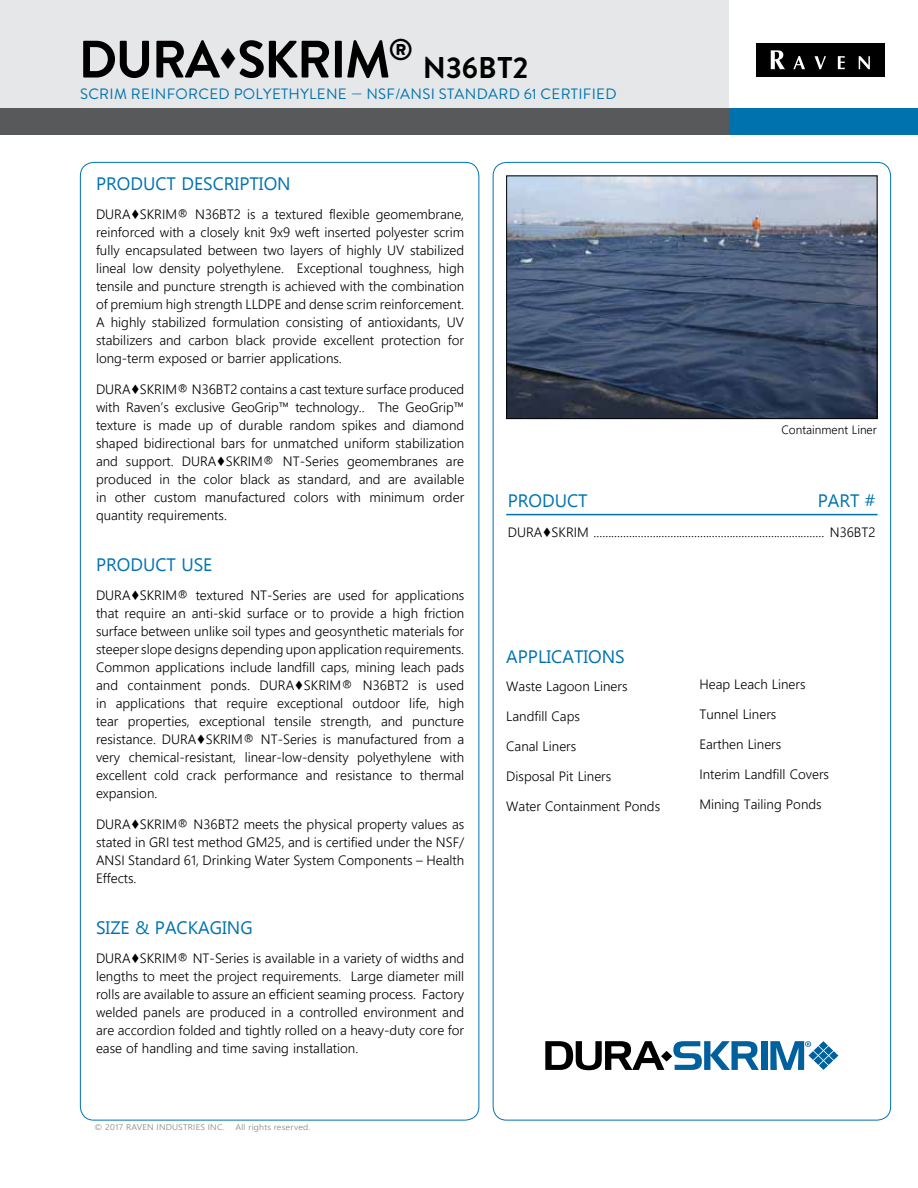
<style>
.page{position:relative;width:918px;height:1188px;background:#fff}
.page>*{position:absolute;margin:0;border:0;box-sizing:border-box;transform-origin:0 0}
.t1{font:700 52.5px "Brandon Grotesque";letter-spacing:-.03em;color:#000}
.t2{font:700 30px "Brandon Grotesque";letter-spacing:.01em;color:#000}
.t3{font:18px "Segoe UI";color:#0073ae}
.t4{font:15px "Brandon Grotesque";letter-spacing:.02em;color:#0073ae}
.t5{font:300 13.5px/18px "Segoe UI";color:#000;text-align:justify}
.t6{font:300 12px "Segoe UI";color:#000}
.t7{font:300 8.25px "Segoe UI";letter-spacing:.02em;color:#808285;scale:1.09 1}
</style>
<div class="page">
<div style="left:0;top:0;width:729px;height:108px;background:#e6e7e8"></div>
<div style="left:756px;top:43px;width:129px;height:34px;background:#000"></div>
<svg style="left:771px;top:50px;width:14px;height:19px"></svg>
<svg style="left:793px;top:56px;width:12px;height:13px"></svg>
<svg style="left:814px;top:56px;width:12px;height:13px"></svg>
<svg style="left:838px;top:56px;width:7px;height:13px"></svg>
<svg style="left:859px;top:56px;width:11px;height:13px"></svg>
<hr style="left:506px;top:514px;width:372px;height:1px;background:#0073ae">
<div style="left:0;top:108px;width:729px;height:27px;background:#58595b"></div>
<div style="left:729px;top:108px;width:189px;height:27px;background:#0073ae"></div>
<img style="left:508px;top:178px;width:368px;height:239px">
<div style="left:506px;top:176px;width:372px;height:243px;border:1px solid #000"></div>
<div style="left:761px;top:1041px;width:6px;height:29px;background:#00609d"></div>
<svg style="left:545px;top:1041px;width:214px;height:29px"></svg>
<svg style="left:770px;top:1041px;width:68px;height:29px"></svg>
<h1 class="t1" style="left:78px;top:23px;width:336px">DURA<sup>♦</sup>SKRIM<sup>®</sup></h1>
<h2 class="t2" style="left:423px;top:46px;width:107px">N36BT2</h2>
<p class="t4" style="left:80px;top:84px;width:538px">SCRIM REINFORCED POLYETHYLENE — NSF/ANSI STANDARD 61 CERTIFIED</p>
<h3 class="t3" style="left:96px;top:171px;width:196px">PRODUCT DESCRIPTION</h3>
<p class="t5" style="left:96px;top:205px;width:370px">DURA♦SKRIM® N36BT2 is a textured flexible geomembrane, reinforced with a closely knit 9x9 weft inserted polyester scrim fully encapsulated between two layers of highly UV stabilized lineal low density polyethylene. Exceptional toughness, high tensile and puncture strength is achieved with the combination of premium high strength LLDPE and dense scrim reinforcement.<br>A highly stabilized formulation consisting of antioxidants, UV stabilizers and carbon black provide excellent protection for long-term exposed or barrier applications.</p>
<p class="t5" style="left:96px;top:380px;width:370px">DURA♦SKRIM® N36BT2 contains a cast texture surface produced with Raven’s exclusive GeoGrip™ technology.. The GeoGrip™ texture is made up of durable random spikes and diamond shaped bidirectional bars for unmatched uniform stabilization and support. DURA♦SKRIM® NT-Series geomembranes are produced in the color black as standard, and are available in other custom manufactured colors with minimum order quantity requirements.</p>
<h3 class="t3" style="left:96px;top:552px;width:118px">PRODUCT USE</h3>
<p class="t5" style="left:96px;top:585px;width:370px">DURA♦SKRIM® textured NT-Series are used for applications that require an anti-skid surface or to provide a high friction surface between unlike soil types and geosynthetic materials for steeper slope designs depending upon application requirements.<br>Common applications include landfill caps, mining leach pads and containment ponds. DURA♦SKRIM® N36BT2 is used in applications that require exceptional outdoor life, high tear properties, exceptional tensile strength, and puncture resistance. DURA♦SKRIM® NT-Series is manufactured from a very chemical-resistant, linear-low-density polyethylene with excellent cold crack performance and resistance to thermal expansion.</p>
<p class="t5" style="left:96px;top:815px;width:370px">DURA♦SKRIM® N36BT2 meets the physical property values as stated in GRI test method GM25, and is certified under the NSF/ ANSI Standard 61, Drinking Water System Components – Health Effects.</p>
<h3 class="t3" style="left:96px;top:915px;width:158px">SIZE &amp; PACKAGING</h3>
<p class="t5" style="left:96px;top:948px;width:370px">DURA♦SKRIM® NT-Series is available in a variety of widths and lengths to meet the project requirements. Large diameter mill rolls are available to assure an efficient seaming process. Factory welded panels are produced in a controlled environment and are accordion folded and tightly rolled on a heavy-duty core for ease of handling and time saving installation.</p>
<p class="t7" style="left:94px;top:1121px;width:121px">© 2017 RAVEN INDUSTRIES INC.</p>
<p class="t7" style="left:236px;top:1121px;width:70px">All rights reserved.</p>
<p class="t6" style="left:781px;top:421px;width:97px">Containment Liner</p>
<h3 class="t3" style="left:508px;top:488px;width:81px">PRODUCT</h3>
<h3 class="t3" style="left:818px;top:488px;width:59px">PART #</h3>
<p class="t5" style="left:508px;top:522px;width:369px">DURA♦SKRIM .............................................................................. N36BT2</p>
<h3 class="t3" style="left:506px;top:644px;width:120px">APPLICATIONS</h3>
<p class="t5" style="left:506px;top:677px;width:123px">Waste Lagoon Liners</p>
<p class="t5" style="left:506px;top:707px;width:75px">Landfill Caps</p>
<p class="t5" style="left:506px;top:737px;width:72px">Canal Liners</p>
<p class="t5" style="left:506px;top:767px;width:107px">Disposal Pit Liners</p>
<p class="t5" style="left:506px;top:797px;width:155px">Water Containment Ponds</p>
<p class="t5" style="left:699px;top:675px;width:108px">Heap Leach Liners</p>
<p class="t5" style="left:699px;top:705px;width:79px">Tunnel Liners</p>
<p class="t5" style="left:699px;top:735px;width:83px">Earthen Liners</p>
<p class="t5" style="left:699px;top:765px;width:131px">Interim Landfill Covers</p>
<p class="t5" style="left:699px;top:795px;width:124px">Mining Tailing Ponds</p>
</div>
